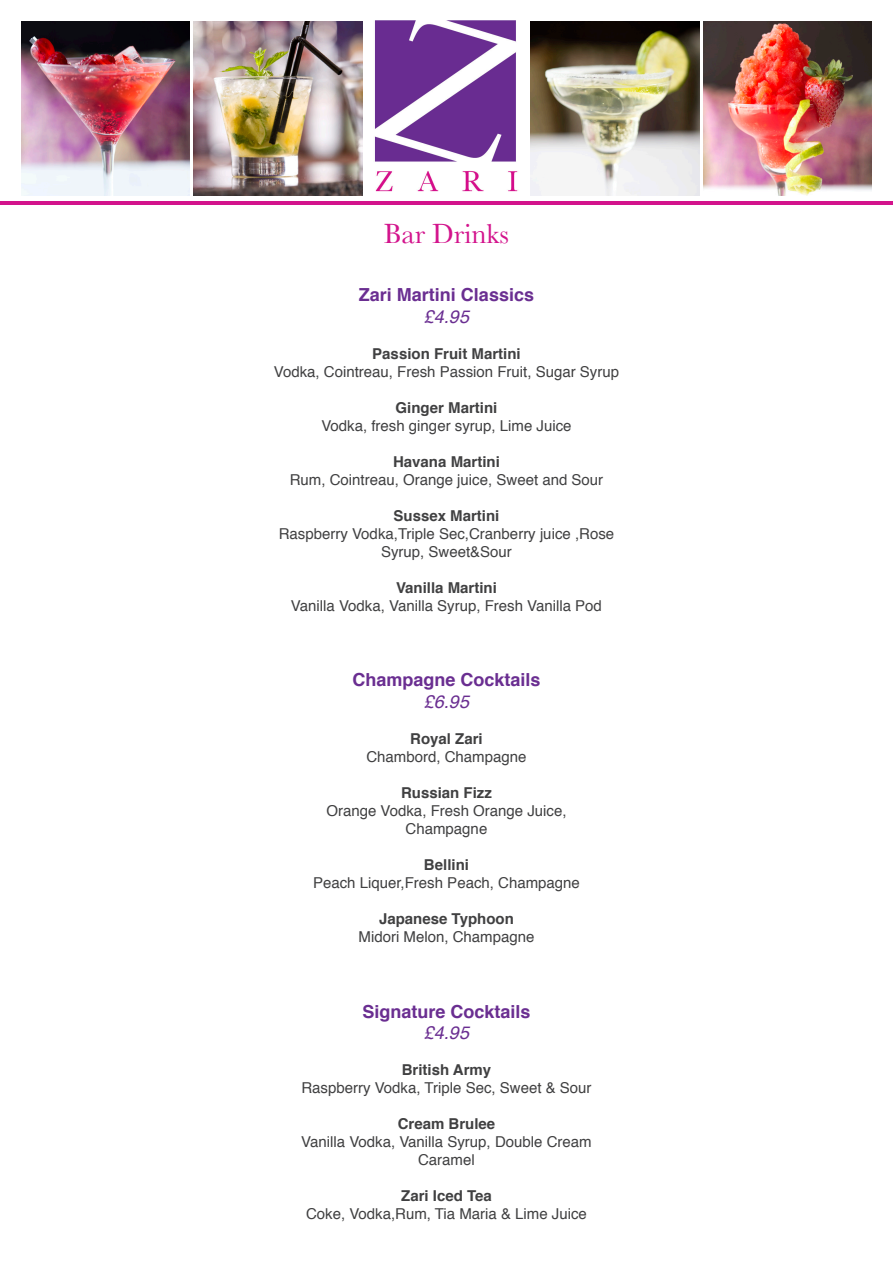
<style>
.page{position:relative;width:893px;height:1263px;background:#fff}
.page>*{position:absolute;margin:0;border:0;box-sizing:border-box;transform-origin:0 0}
.t1{font:28.5px "Baskerville";color:#d3138c}
.t2{font:700 18px "Helvetica";color:#6a2e91}
.t3{font:italic 18px "Helvetica";color:#6a2e91}
.t4{font:15px "Helvetica";color:#404041}
.t5{font:700 15px "Helvetica";color:#404041}
</style>
<div class="page">
<img style="left:374px;top:20px;width:144px;height:172px">
<img style="left:21px;top:21px;width:169px;height:175px">
<img style="left:530px;top:21px;width:169px;height:175px">
<img style="left:194px;top:21px;width:168px;height:175px">
<img style="left:703px;top:21px;width:169px;height:175px">
<hr style="left:0;top:201px;width:893px;height:3px;background:#d3138c">
<p class="t1" style="left:384px;top:217px;width:127px">Bar Drinks</p>
<p class="t2" style="left:359px;top:280px;width:177px">Zari Martini Classics</p>
<p class="t3" style="left:424px;top:302px;width:47px">£4.95</p>
<p class="t5" style="left:372px;top:341px;width:150px">Passion Fruit Martini</p>
<p class="t4" style="left:274px;top:360px;width:347px">Vodka, Cointreau, Fresh Passion Fruit, Sugar Syrup</p>
<p class="t5" style="left:396px;top:395px;width:103px">Ginger Martini</p>
<p class="t4" style="left:321px;top:414px;width:252px">Vodka, fresh ginger syrup, Lime Juice</p>
<p class="t5" style="left:393px;top:449px;width:108px">Havana Martini</p>
<p class="t4" style="left:290px;top:468px;width:315px">Rum, Cointreau, Orange juice, Sweet and Sour</p>
<p class="t5" style="left:394px;top:503px;width:107px">Sussex Martini</p>
<p class="t4" style="left:279px;top:522px;width:337px">Raspberry Vodka,Triple Sec,Cranberry juice ,Rose</p>
<p class="t4" style="left:381px;top:540px;width:132px">Syrup, Sweet&amp;Sour</p>
<p class="t5" style="left:396px;top:575px;width:102px">Vanilla Martini</p>
<p class="t4" style="left:291px;top:594px;width:313px">Vanilla Vodka, Vanilla Syrup, Fresh Vanilla Pod</p>
<p class="t2" style="left:352px;top:665px;width:190px">Champagne Cocktails</p>
<p class="t3" style="left:424px;top:687px;width:47px">£6.95</p>
<p class="t5" style="left:410px;top:726px;width:74px">Royal Zari</p>
<p class="t4" style="left:366px;top:745px;width:162px">Chambord, Champagne</p>
<p class="t5" style="left:401px;top:780px;width:92px">Russian Fizz</p>
<p class="t4" style="left:326px;top:799px;width:242px">Orange Vodka, Fresh Orange Juice,</p>
<p class="t4" style="left:406px;top:817px;width:83px">Champagne</p>
<p class="t5" style="left:424px;top:852px;width:47px">Bellini</p>
<p class="t4" style="left:313px;top:871px;width:268px">Peach Liquer,Fresh Peach, Champagne</p>
<p class="t5" style="left:379px;top:906px;width:136px">Japanese Typhoon</p>
<p class="t4" style="left:358px;top:925px;width:177px">Midori Melon, Champagne</p>
<p class="t2" style="left:362px;top:997px;width:170px">Signature Cocktails</p>
<p class="t3" style="left:424px;top:1019px;width:47px">£4.95</p>
<p class="t5" style="left:402px;top:1058px;width:91px">British Army</p>
<p class="t4" style="left:301px;top:1076px;width:292px">Raspberry Vodka, Triple Sec, Sweet &amp; Sour</p>
<p class="t5" style="left:398px;top:1112px;width:99px">Cream Brulee</p>
<p class="t4" style="left:301px;top:1130px;width:292px">Vanilla Vodka, Vanilla Syrup, Double Cream</p>
<p class="t4" style="left:418px;top:1148px;width:58px">Caramel</p>
<p class="t5" style="left:401px;top:1184px;width:92px">Zari Iced Tea</p>
<p class="t4" style="left:306px;top:1202px;width:282px">Coke, Vodka,Rum, Tia Maria &amp; Lime Juice</p>
</div>
